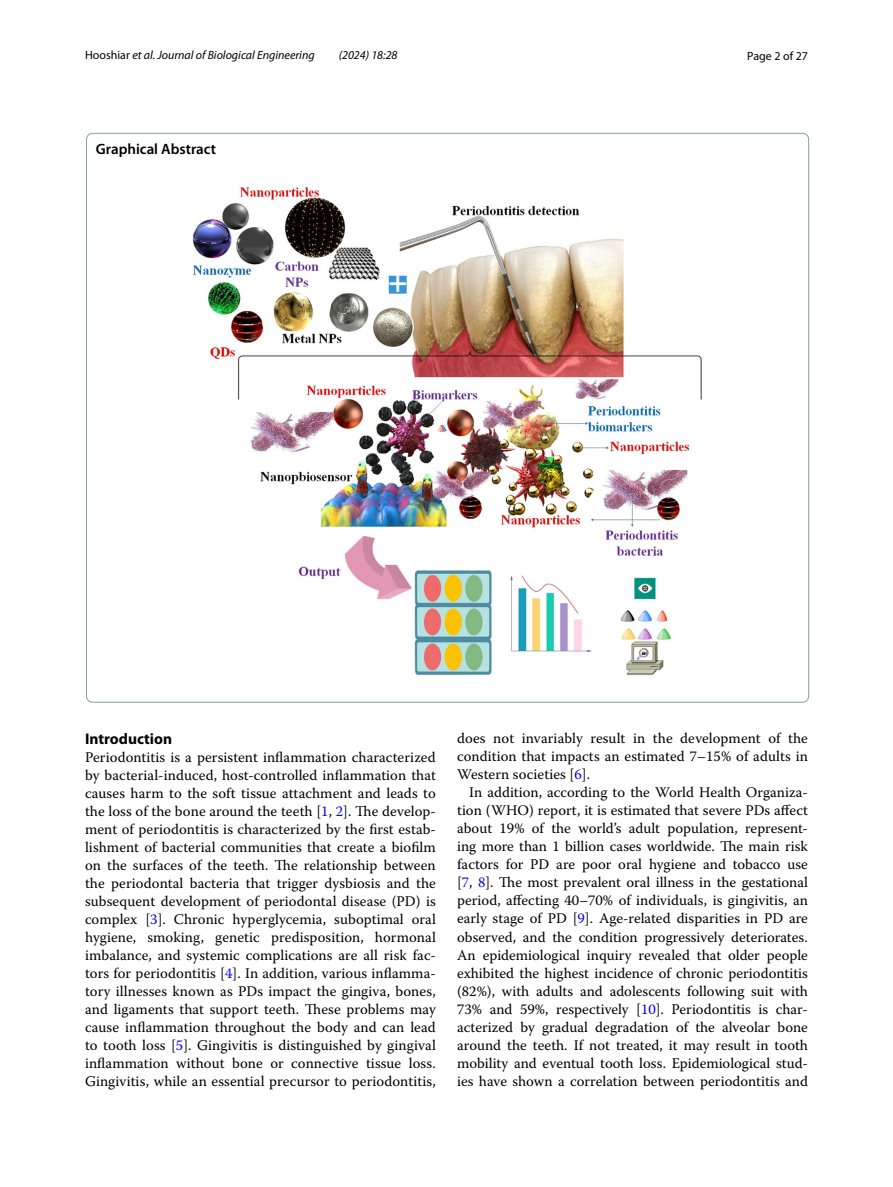
<style>
.page{position:relative;width:893px;height:1187px;background:#fff}
.page>*{position:absolute;margin:0;border:0;box-sizing:border-box;transform-origin:0 0}
.t1{font:700 15.45px "Myriad Pro";color:#000}
.t2{font:600 15px "Myriad Pro";color:#000}
.t3{font:14.7px/18px "Warnock Pro";letter-spacing:.005em;color:#000;text-align:justify}
.t4{font:italic 12px "Myriad Pro";color:#000}
.t5{font:12px "Myriad Pro";color:#000}
.s1{font-style:normal}
.s2{color:#00f}
</style>
<div class="page">
<img style="left:192px;top:187px;width:510px;height:489px">
<p class="t4" style="left:85px;top:48px;width:231px"><span class="s1">Hooshiar</span> et al. Journal of Biological Engineering</p>
<p class="t4" style="left:339px;top:48px;width:60px">(2024) 18:28</p>
<p class="t5" style="left:747px;top:48px;width:62px">Page 2 of 27</p>
<p class="t2" style="left:96px;top:140px;width:122px">Graphical Abstract</p>
<p class="t1" style="left:85px;top:728px;width:89px">Introduction</p>
<p class="t3" style="left:85px;top:748px;width:352px">Periodontitis is a persistent inflammation characterized by bacterial-induced, host-controlled inflammation that causes harm to the soft tissue attachment and leads to the loss of the bone around the teeth [<span class="s2">1</span>, <span class="s2">2</span>]. The develop&shy;ment of periodontitis is characterized by the first estab&shy;lishment of bacterial communities that create a biofilm on the surfaces of the teeth. The relationship between the periodontal bacteria that trigger dysbiosis and the subsequent development of periodontal disease (PD) is complex [<span class="s2">3</span>]. Chronic hyperglycemia, suboptimal oral hygiene, smoking, genetic predisposition, hormonal imbalance, and systemic complications are all risk fac&shy;tors for periodontitis [<span class="s2">4</span>]. In addition, various inflamma&shy;tory illnesses known as PDs impact the gingiva, bones, and ligaments that support teeth. These problems may cause inflammation throughout the body and can lead to tooth loss [<span class="s2">5</span>]. Gingivitis is distinguished by gingival inflammation without bone or connective tissue loss.<br>Gingivitis, while an essential precursor to periodontitis,</p>
<p class="t3" style="left:457px;top:729px;width:352px">does not invariably result in the development of the condition that impacts an estimated 7–15% of adults in Western societies [<span class="s2">6</span>].</p>
<p class="t3" style="left:457px;top:783px;width:352px;text-indent:12px">In addition, according to the World Health Organiza&shy;tion (WHO) report, it is estimated that severe PDs affect about 19% of the world’s adult population, represent&shy;ing more than 1 billion cases worldwide. The main risk factors for PD are poor oral hygiene and tobacco use [<span class="s2">7</span>, <span class="s2">8</span>]. The most prevalent oral illness in the gestational period, affecting 40–70% of individuals, is gingivitis, an early stage of PD [<span class="s2">9</span>]. Age-related disparities in PD are observed, and the condition progressively deteriorates.<br>An epidemiological inquiry revealed that older people exhibited the highest incidence of chronic periodontitis (82%), with adults and adolescents following suit with 73% and 59%, respectively [<span class="s2">10</span>]. Periodontitis is char&shy;acterized by gradual degradation of the alveolar bone around the teeth. If not treated, it may result in tooth mobility and eventual tooth loss. Epidemiological stud&shy;ies have shown a correlation between periodontitis and</p>
</div>
